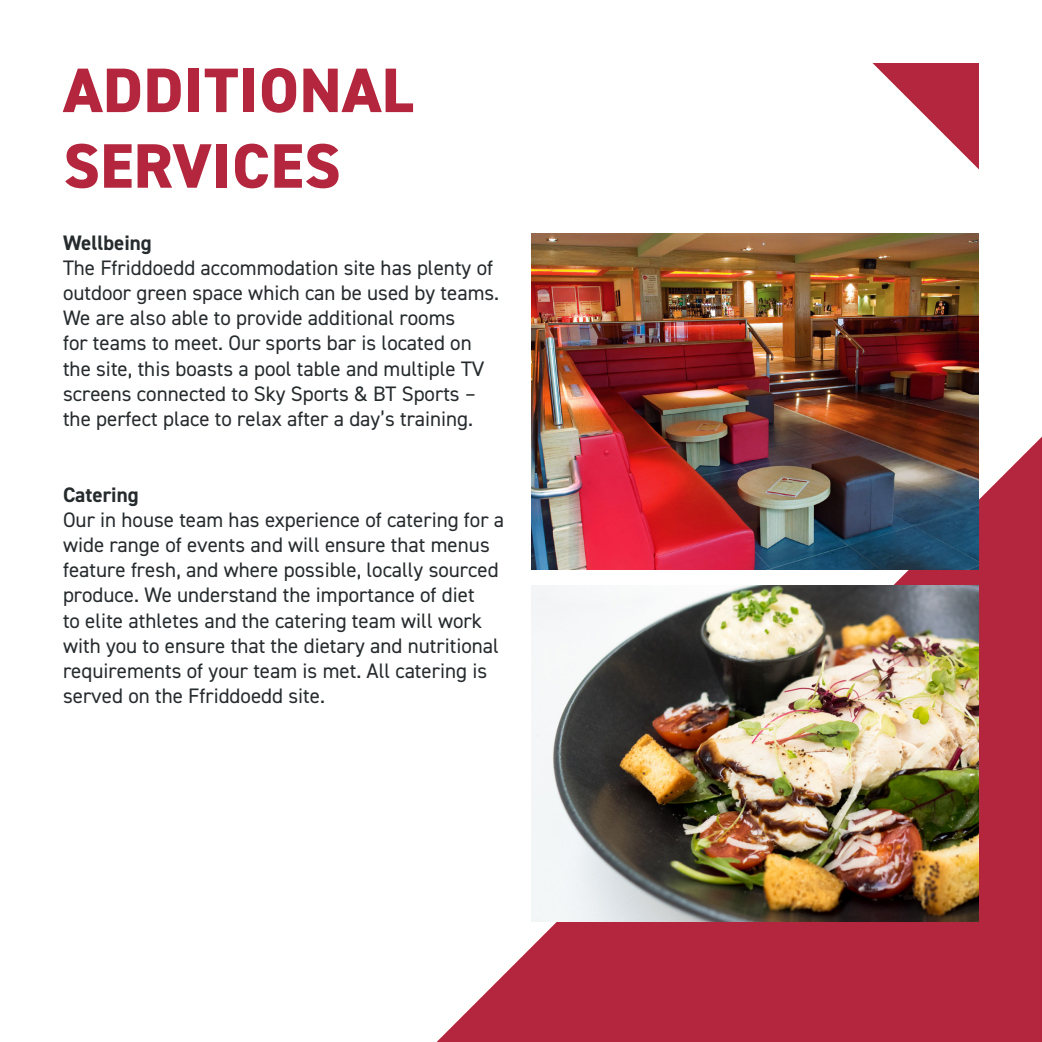
<style>
.page{position:relative;width:1042px;height:1042px;background:#fff}
.page>*{position:absolute;margin:0;border:0;box-sizing:border-box;transform-origin:0 0}
.t1{font:800 63px/75.6px "DIN2014";letter-spacing:.01em;color:#b4263d}
.t2{font:21px/25.2px "DIN2014";color:#262b2d}
.t3{font:700 21px "DIN2014";color:#262b2d}
</style>
<div class="page">
<svg style="left:436px;top:436px;width:606px;height:606px;fill:#b4263d"></svg>
<svg style="left:872px;top:63px;width:107px;height:106px"></svg>
<img style="left:531px;top:233px;width:448px;height:336px">
<img style="left:531px;top:585px;width:448px;height:336px">
<p class="t1" style="left:63px;top:53px;width:352px">ADDITIONAL<br>SERVICES</p>
<p class="t3" style="left:63px;top:228px;width:90px">Wellbeing</p>
<p class="t2" style="left:63px;top:254px;width:438px">The Ffriddoedd accommodation site has plenty of outdoor green space which can be used by teams.<br>We are also able to provide additional rooms<br>for teams to meet. Our sports bar is located on the site, this boasts a pool table and multiple TV screens connected to Sky Sports &amp; BT Sports –</p>
<p class="t2" style="left:63px;top:406px;width:412px">the perfect place to relax after a day’s training.</p>
<p class="t3" style="left:63px;top:480px;width:77px">Catering</p>
<p class="t2" style="left:63px;top:506px;width:443px">Our in house team has experience of catering for a wide range of events and will ensure that menus feature fresh, and where possible, locally sourced produce. We understand the importance of diet<br>to elite athletes and the catering team will work with you to ensure that the dietary and nutritional requirements of your team is met. All catering is served on the Ffriddoedd site.</p>
</div>
